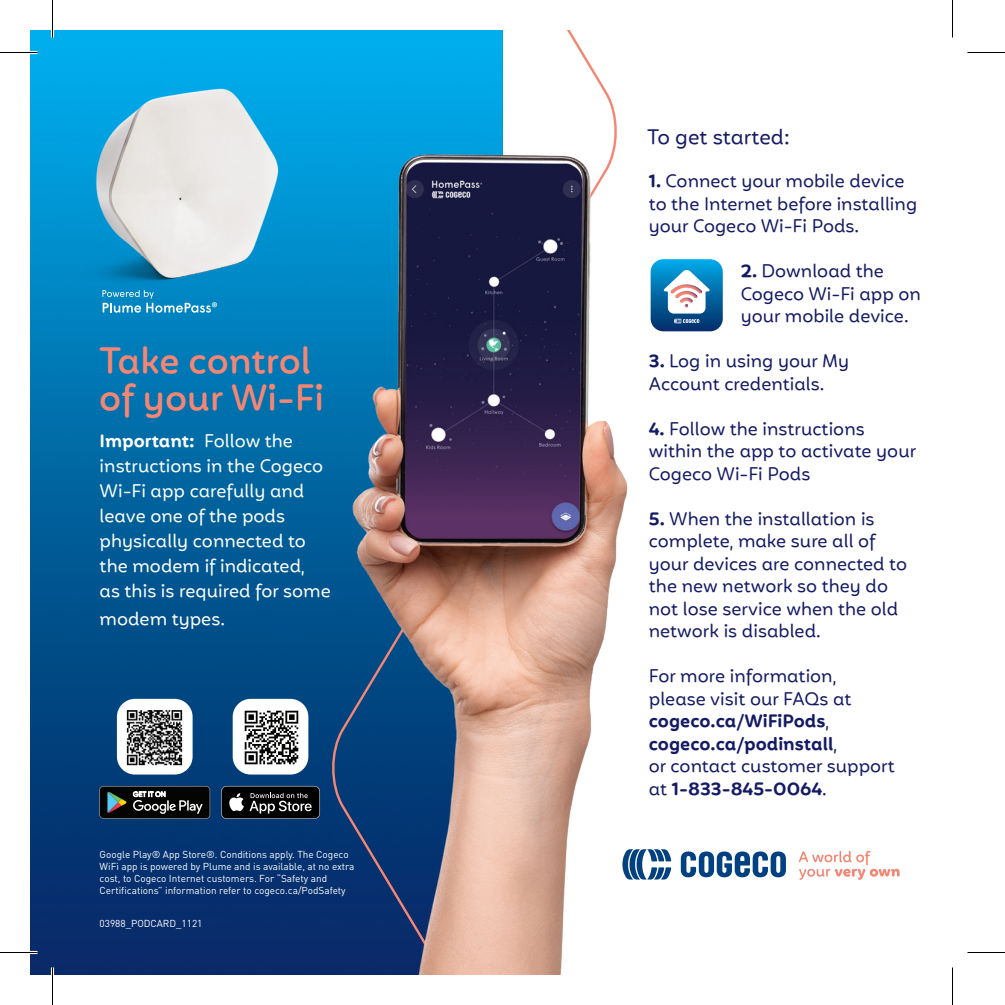
<style>
.page{position:relative;width:1005px;height:1005px;background:#fff}
.page>*{position:absolute;margin:0;border:0;box-sizing:border-box;transform-origin:0 0}
.t1{font:500 35px "Mohr Rounded Alt";color:#f48673}
.t2{font:20px "Mohr Rounded Alt";letter-spacing:-.005em;color:#141b64}
.t3{font:17.5px/22.5px "Mohr Rounded Alt";color:#141b64}
.t4{font:17.5px/25px "Mohr Rounded Alt";color:#fff}
.t5{font:10px/12px "DIN Pro";color:#fff}
.s1{font-weight:600}
</style>
<div class="page">
<img style="left:30px;top:30px;width:472px;height:945px">
<svg style="left:327px;top:565px;width:10px;height:406px;background:#0a407a"></svg>
<img style="left:67px;top:33px;width:365px;height:300px">
<svg style="left:567px;top:30px;width:50px;height:99px"></svg>
<svg style="left:99px;top:786px;width:111px;height:33px;background:#2f3330"></svg>
<svg style="left:221px;top:786px;width:99px;height:33px;background:#2f3031"></svg>
<img style="left:337px;top:129px;width:291px;height:846px">
<div style="left:117px;top:699px;width:76px;height:76px;background:#fff;border-radius:18px"></div>
<div style="left:233px;top:699px;width:75px;height:76px;background:#fff;border-radius:18px"></div>
<svg style="left:651px;top:259px;width:72px;height:72px"></svg>
<svg style="left:622px;top:849px;width:49px;height:31px"></svg>
<svg style="left:681px;top:852px;width:105px;height:25px"></svg>
<svg style="left:799px;top:851px;width:101px;height:29px"></svg>
<svg style="left:102px;top:290px;width:115px;height:23px;background:#309cce"></svg>
<img style="left:244px;top:710px;width:55px;height:55px">
<img style="left:126px;top:710px;width:57px;height:56px">
<hr style="left:0;top:51px;width:38px;height:3px;background:#fff">
<hr style="left:0;top:951px;width:38px;height:3px;background:#fff">
<hr style="left:51px;top:0;width:3px;height:38px;background:#fff">
<hr style="left:51px;top:968px;width:3px;height:37px;background:#fff">
<hr style="left:0;top:52px;width:38px;height:1px;background:#000">
<hr style="left:968px;top:52px;width:37px;height:1px;background:#000">
<hr style="left:0;top:952px;width:38px;height:1px;background:#000">
<hr style="left:968px;top:952px;width:37px;height:1px;background:#000">
<hr style="left:52px;top:0;width:1px;height:38px;background:#000">
<hr style="left:52px;top:968px;width:1px;height:37px;background:#000">
<hr style="left:952px;top:0;width:1px;height:38px;background:#000">
<hr style="left:952px;top:968px;width:1px;height:37px;background:#000">
<p class="t1" style="left:99px;top:340px;width:213px">Take control</p>
<p class="t1" style="left:99px;top:378px;width:226px">of your Wi-Fi</p>
<p class="t4" style="left:100px;top:429px;width:233px"><span class="s1">Important:</span> Follow the instructions in the Cogeco<br>Wi-Fi app carefully and leave one of the pods physically connected to the modem if indicated,<br>as this is required for some</p>
<p class="t4" style="left:100px;top:606px;width:127px">modem types.</p>
<p class="t5" style="left:100px;top:847px;width:256px">Google Play® App Store®. Conditions apply. The Cogeco<br>WiFi app is powered by Plume and is available, at no extra cost, to Cogeco Internet customers. For “Safety and</p>
<p class="t5" style="left:100px;top:883px;width:248px">Certifications” information refer to cogeco.ca/PodSafety</p>
<p class="t5" style="left:100px;top:917px;width:104px">03988_PODCARD_1121</p>
<p class="t2" style="left:647px;top:126px;width:144px">To get started:</p>
<p class="t3" style="left:649px;top:170px;width:270px"><span class="s1">1.</span> Connect your mobile device to the Internet before installing your Cogeco Wi-Fi Pods.</p>
<p class="t3" style="left:741px;top:260px;width:182px"><span class="s1">2.</span> Download the<br>Cogeco Wi-Fi app on your mobile device.</p>
<p class="t3" style="left:649px;top:350px;width:202px"><span class="s1">3.</span> Log in using your My<br>Account credentials.</p>
<p class="t3" style="left:649px;top:418px;width:269px"><span class="s1">4.</span> Follow the instructions within the app to activate your<br>Cogeco Wi-Fi Pods</p>
<p class="t3" style="left:649px;top:508px;width:260px"><span class="s1">5.</span> When the installation is complete, make sure all of your devices are connected to the new network so they do not lose service when the old network is disabled.</p>
<p class="t3" style="left:649px;top:665px;width:248px">For more information, please visit our FAQs at <span class="s1">cogeco.ca/WiFiPods</span>, <span class="s1">cogeco.ca/podinstall</span>,<br>or contact customer support at <span class="s1">1-833-845-0064</span>.</p>
</div>
